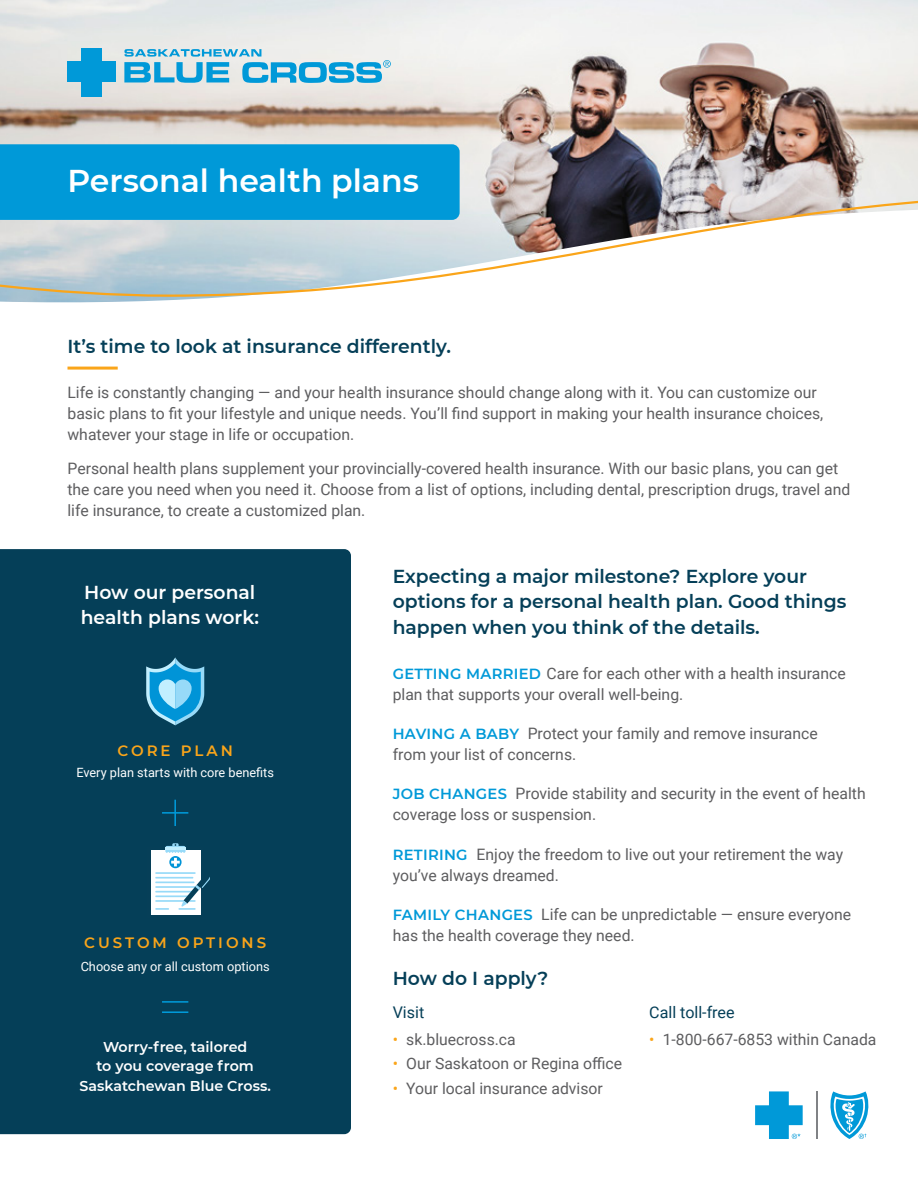
<style>
.page{position:relative;width:918px;height:1188px;background:#fff}
.page>*{position:absolute;margin:0;border:0;box-sizing:border-box;transform-origin:0 0}
.t1{font:600 31.5px "Montserrat";color:#fff}
.t2{font:600 18.75px/25.5px "Montserrat";color:#053f58}
.t3{font:600 18.75px/24.9px "Montserrat";color:#fff}
.t4{font:16.05px "Roboto";color:#053f58}
.t5{font:15.75px/21px "Roboto";color:#5d5d5f}
.t6{font:600 15px "Montserrat";letter-spacing:.2em;color:#faa51a}
.t7{font:600 14.25px/19.5px "Montserrat";color:#fff;text-align:center}
.t8{font:12.75px "Roboto";color:#fff}
.s1{font-family:"Montserrat";font-weight:600;font-size:14.7px;color:#0099d8}
.s2{color:#faa51a}
</style>
<div class="page">
<img style="left:0;top:0;width:918px;height:194px">
<div style="left:0;top:144px;width:460px;height:50px;background:#0099d8"></div>
<div style="left:0;top:549px;width:351px;height:585px;background:#053f58"></div>
<div style="left:148px;top:847px;width:55px;height:71px;background:#063f58"></div>
<div style="left:151px;top:850px;width:49px;height:65px;background:#fff"></div>
<svg style="left:155px;top:843px;width:56px;height:67px"></svg>
<svg style="left:146px;top:658px;width:58px;height:67px;background:#3d99c2"></svg>
<hr style="left:174px;top:800px;width:2px;height:26px;background:#0099d8">
<hr style="left:162px;top:812px;width:26px;height:2px;background:#0099d8">
<hr style="left:162px;top:1001px;width:26px;height:2px;background:#0099d8">
<hr style="left:162px;top:1011px;width:26px;height:2px;background:#0099d8">
<div style="left:81px;top:48px;width:21px;height:48px;background:#0099d8"></div>
<div style="left:68px;top:61px;width:48px;height:21px;background:#0099d8"></div>
<svg style="left:124px;top:49px;width:267px;height:34px;background:#8dcae1"></svg>
<hr style="left:68px;top:367px;width:50px;height:3px;background:#faa51a">
<svg style="left:0;top:194px;width:918px;height:104px"></svg>
<svg style="left:830px;top:1091px;width:39px;height:48px"></svg>
<hr style="left:816px;top:1091px;width:1px;height:48px;background:#808285">
<svg style="left:755px;top:1091px;width:48px;height:48px"></svg>
<h1 class="t1" style="left:68px;top:158px;width:353px">Personal health plans</h1>
<p class="t2" style="left:68px;top:332px;width:385px">It’s time to look at insurance differently.</p>
<p class="t5" style="left:68px;top:381px;width:757px">Life is constantly changing — and your health insurance should change along with it. You can customize our basic plans to fit your lifestyle and unique needs. You’ll find support in making your health insurance choices, whatever your stage in life or occupation.</p>
<p class="t5" style="left:68px;top:458px;width:784px">Personal health plans supplement your provincially-covered health insurance. With our basic plans, you can get the care you need when you need it. Choose from a list of options, including dental, prescription drugs, travel and life insurance, to create a customized plan.</p>
<p class="t3" style="left:81px;top:579px;width:180px">How our personal health plans work:</p>
<p class="t6" style="left:117px;top:740px;width:117px">CORE PLAN</p>
<p class="t8" style="left:76px;top:764px;width:199px">Every plan starts with core benefits</p>
<p class="t6" style="left:84px;top:933px;width:184px">CUSTOM OPTIONS</p>
<p class="t8" style="left:81px;top:957px;width:191px">Choose any or all custom options</p>
<p class="t7" style="left:80px;top:1036px;width:193px">Worry-free, tailored<br>to you coverage from<br>Saskatchewan Blue Cross.</p>
<p class="t2" style="left:393px;top:563px;width:455px">Expecting a major milestone? Explore your options for a personal health plan. Good things happen when you think of the details.</p>
<p class="t5" style="left:393px;top:663px;width:454px"><span class="s1">GETTING MARRIED</span> Care for each other with a health insurance plan that supports your overall well-being.</p>
<p class="t5" style="left:393px;top:723px;width:427px"><span class="s1">HAVING A BABY</span> Protect your family and remove insurance from your list of concerns.</p>
<p class="t5" style="left:393px;top:783px;width:475px"><span class="s1">JOB CHANGES</span> Provide stability and security in the event of health coverage loss or suspension.</p>
<p class="t5" style="left:393px;top:843px;width:452px"><span class="s1">RETIRING</span> Enjoy the freedom to live out your retirement the way you’ve always dreamed.</p>
<p class="t5" style="left:393px;top:903px;width:460px"><span class="s1">FAMILY CHANGES</span> Life can be unpredictable — ensure everyone has the health coverage they need.</p>
<p class="t2" style="left:393px;top:965px;width:157px">How do I apply?</p>
<p class="t4" style="left:393px;top:1001px;width:33px">Visit</p>
<p class="t5" style="left:393px;top:1028px;width:125px"><span class="s2">•</span> sk.bluecross.ca</p>
<p class="t5" style="left:393px;top:1053px;width:231px"><span class="s2">•</span> Our Saskatoon or Regina office</p>
<p class="t5" style="left:393px;top:1077px;width:212px"><span class="s2">•</span> Your local insurance advisor</p>
<p class="t4" style="left:649px;top:1001px;width:87px">Call toll-free</p>
<p class="t5" style="left:649px;top:1028px;width:229px"><span class="s2">•</span> 1-800-667-6853 within Canada</p>
</div>
